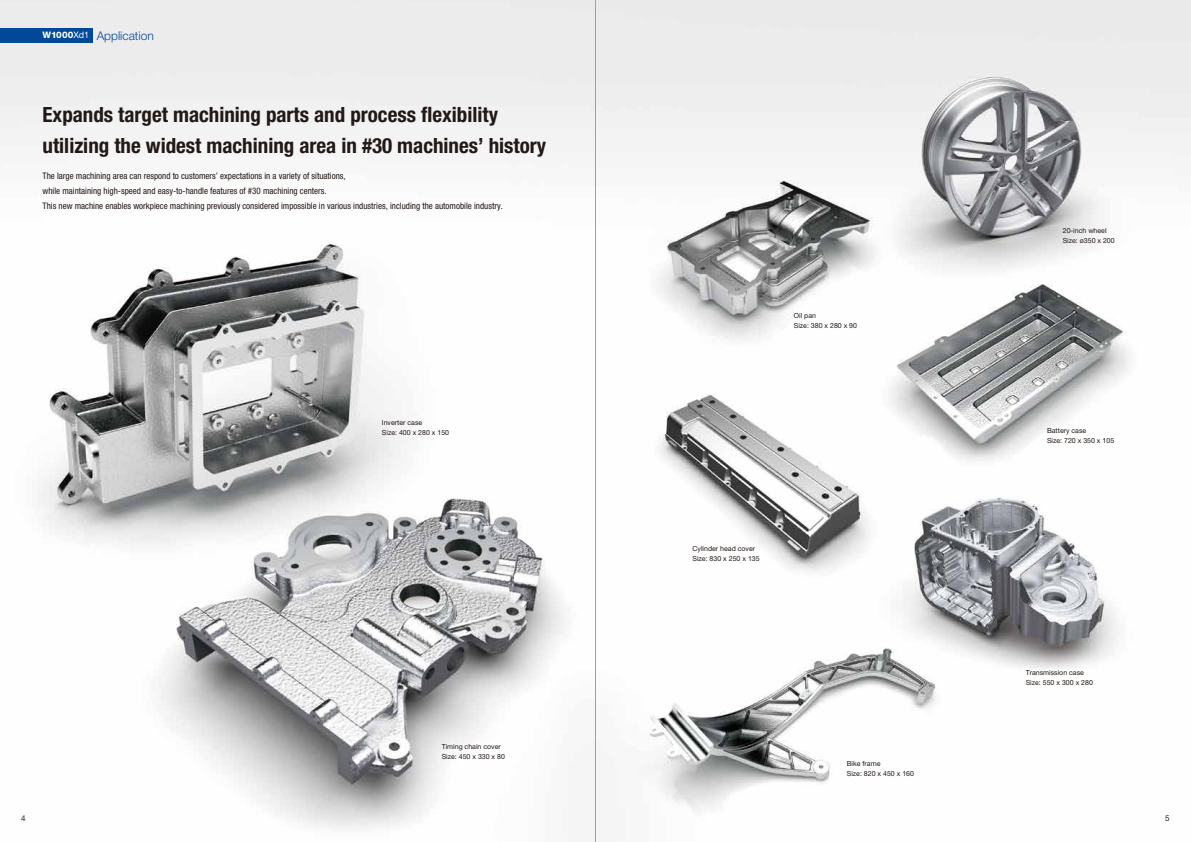
<style>
.page{position:relative;width:1191px;height:842px;background:#fff}
.page>*{position:absolute;margin:0;border:0;box-sizing:border-box;transform-origin:0 0}
.t1{font:700 condensed 21px/31px "Helvetica Neue LT Pro";color:#221815}
.t2{font:300 12px "Helvetica Neue LT Pro";color:#004898}
.t3{font:condensed 9px/15px "Helvetica Neue LT Pro";color:#221815}
.t4{font:8px "Helvetica Neue LT Pro";color:#221815}
.t5{font:7px/10px "Helvetica Neue LT Pro";color:#221815}
.s1{font-weight:800;font-size:9px;color:#fff}
.s2{font-weight:400;font-size:9px;color:#fff}
</style>
<div class="page">
<img style="left:0;top:0;width:1191px;height:842px">
<div style="left:0;top:28px;width:92px;height:15px;background:#004898"></div>
<hr style="left:595px;top:0;width:1px;height:842px;background:#9fa0a0">
<h2 class="t2" style="left:43px;top:28px;width:113px"><span class="s1">W1000</span><span class="s2">Xd1</span> Application</h2>
<h1 class="t1" style="left:43px;top:99px;width:505px">Expands target machining parts and process flexibility utilizing the widest machining area in #30 machines’ history</h1>
<p class="t3" style="left:43px;top:168px;width:462px">The large machining area can respond to customers’ expectations in a variety of situations,<br>while maintaining high-speed and easy-to-handle features of #30 machining centers.<br>This new machine enables workpiece machining previously considered impossible in various industries, including the automobile industry.</p>
<p class="t5" style="left:382px;top:417px;width:69px">Inverter case<br>Size: 400 x 280 x 150</p>
<p class="t5" style="left:442px;top:741px;width:65px">Timing chain cover<br>Size: 450 x 330 x 80</p>
<p class="t5" style="left:794px;top:310px;width:65px">Oil pan<br>Size: 380 x 280 x 90</p>
<p class="t5" style="left:692px;top:543px;width:69px">Cylinder head cover<br>Size: 830 x 250 x 135</p>
<p class="t5" style="left:847px;top:759px;width:69px">Bike frame<br>Size: 820 x 450 x 160</p>
<p class="t5" style="left:1062px;top:225px;width:53px">20-inch wheel<br>Size: ø350 x 200</p>
<p class="t5" style="left:1047px;top:425px;width:69px">Battery case<br>Size: 720 x 350 x 105</p>
<p class="t5" style="left:1025px;top:667px;width:69px">Transmission case<br>Size: 550 x 300 x 280</p>
<p class="t4" style="left:21px;top:813px;width:6px">4</p>
<p class="t4" style="left:1165px;top:813px;width:6px">5</p>
</div>
